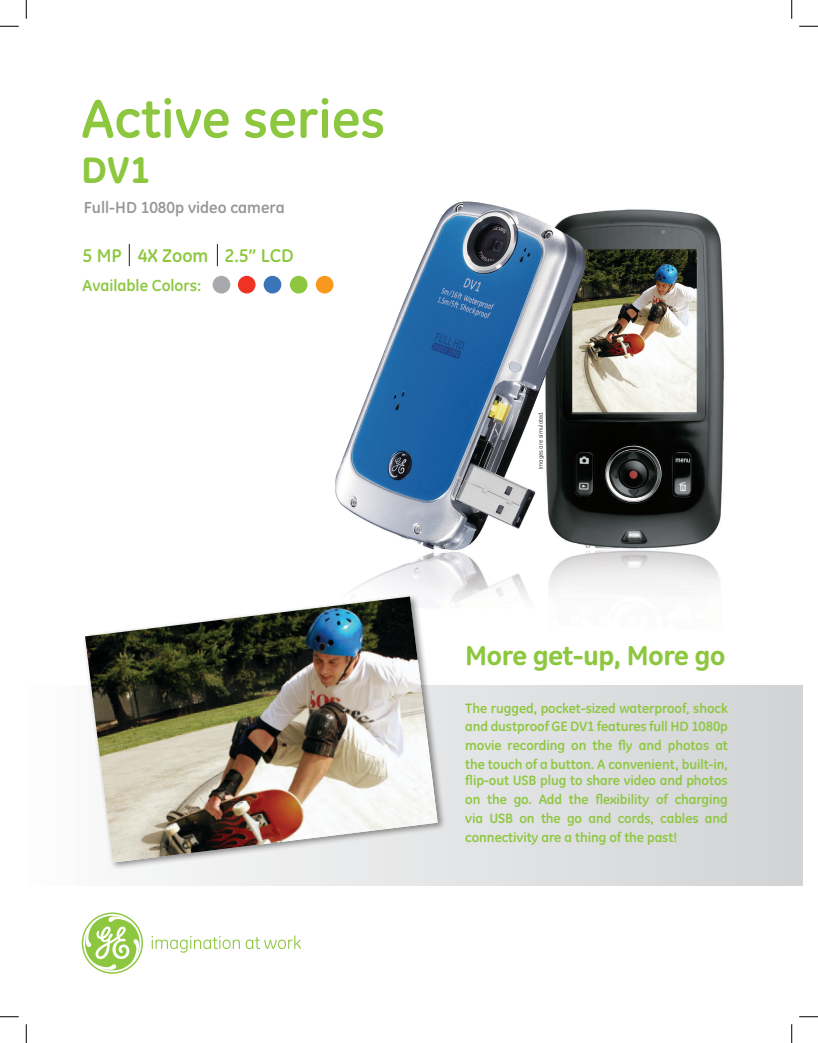
<style>
.page{position:relative;width:818px;height:1043px;background:#fff}
.page>*{position:absolute;margin:0;border:0;box-sizing:border-box;transform-origin:0 0}
.t1{font:700 55px "GE Inspira";color:#8dc73f}
.t2{font:800 37.5px "GE Inspira";color:#8dc73f}
.t3{font:800 27.5px "GE Inspira";letter-spacing:-.01em;color:#8dc73f}
.t4{font:700 18.75px "GE Inspira";color:#8dc73f}
.t5{font:700 16.25px "GE Inspira";color:#949698}
.t6{font:700 16.25px "GE Inspira";color:#8dc73f}
.t7{font:700 13.75px/18.8px "GE Inspira";letter-spacing:-.005em;color:#8dc73f;text-align:justify}
.t8{font:6.25px "GE Inspira";color:#231f20}
</style>
<div class="page">
<img style="left:589px;top:209px;width:135px;height:379px">
<img style="left:589px;top:249px;width:107px;height:163px">
<img style="left:330px;top:201px;width:259px;height:406px">
<div style="left:16px;top:685px;width:786px;height:200px;background:linear-gradient(to right,#fdfdfd,#d1d3d4)"></div>
<div style="left:213px;top:276px;width:17px;height:17px;background:#a7a9ac;border-radius:50%"></div>
<div style="left:212px;top:276px;width:18px;height:17px;border:1px solid #a7a9ac;border-radius:50%"></div>
<svg style="left:129px;top:244px;width:1px;height:22px"></svg>
<svg style="left:217px;top:244px;width:1px;height:22px"></svg>
<svg style="left:151px;top:935px;width:150px;height:17px"></svg>
<svg style="left:82px;top:912px;width:61px;height:61px"></svg>
<div style="left:238px;top:276px;width:17px;height:17px;background:#ee3224;border-radius:50%"></div>
<div style="left:238px;top:276px;width:17px;height:17px;border:1px solid #ee3224;border-radius:50%"></div>
<div style="left:264px;top:276px;width:17px;height:17px;background:#3a74b9;border-radius:50%"></div>
<div style="left:263px;top:276px;width:18px;height:17px;border:1px solid #3a74b9;border-radius:50%"></div>
<div style="left:290px;top:276px;width:17px;height:17px;background:#8dc73f;border-radius:50%"></div>
<div style="left:290px;top:276px;width:17px;height:17px;border:1px solid #8dc73f;border-radius:50%"></div>
<div style="left:83px;top:593px;width:363px;height:277px;background:#231f20;opacity:.5"></div>
<img style="left:85px;top:596px;width:352px;height:266px">
<div style="left:316px;top:276px;width:17px;height:17px;background:#f8981d;border-radius:50%"></div>
<div style="left:316px;top:276px;width:17px;height:17px;border:1px solid #f8981d;border-radius:50%"></div>
<svg style="left:0;top:25px;width:19px;height:2px"></svg>
<svg style="left:799px;top:25px;width:19px;height:2px"></svg>
<svg style="left:0;top:1016px;width:19px;height:1px"></svg>
<svg style="left:799px;top:1016px;width:19px;height:1px"></svg>
<svg style="left:25px;top:0;width:2px;height:19px"></svg>
<svg style="left:25px;top:1024px;width:2px;height:18px"></svg>
<svg style="left:791px;top:0;width:1px;height:19px"></svg>
<svg style="left:791px;top:1024px;width:1px;height:18px"></svg>
<p class="t1" style="left:81px;top:83px;width:305px">Active series</p>
<p class="t2" style="left:81px;top:148px;width:70px">DV1</p>
<p class="t5" style="left:84px;top:197px;width:202px">Full-HD 1080p video camera</p>
<p class="t4" style="left:82px;top:243px;width:212px">5 MP 4X Zoom 2.5” LCD</p>
<p class="t6" style="left:82px;top:274px;width:120px">Available Colors:</p>
<p class="t8" style="left:537px;top:469px;width:60px;rotate:-90deg">Images are simulated.</p>
<p class="t3" style="left:465px;top:640px;width:262px">More get-up, More go</p>
<p class="t7" style="left:465px;top:698px;width:264px">The rugged, pocket-sized waterproof, shock and dustproof GE DV1 features full HD 1080p movie recording on the fly and photos at the touch of a button. A convenient, built-in,</p>
<p class="t7" style="left:465px;top:771px;width:264px">flip-out USB plug to share video and photos on the go. Add the flexibility of charging via USB on the go and cords, cables and connectivity are a thing of the past!</p>
</div>
